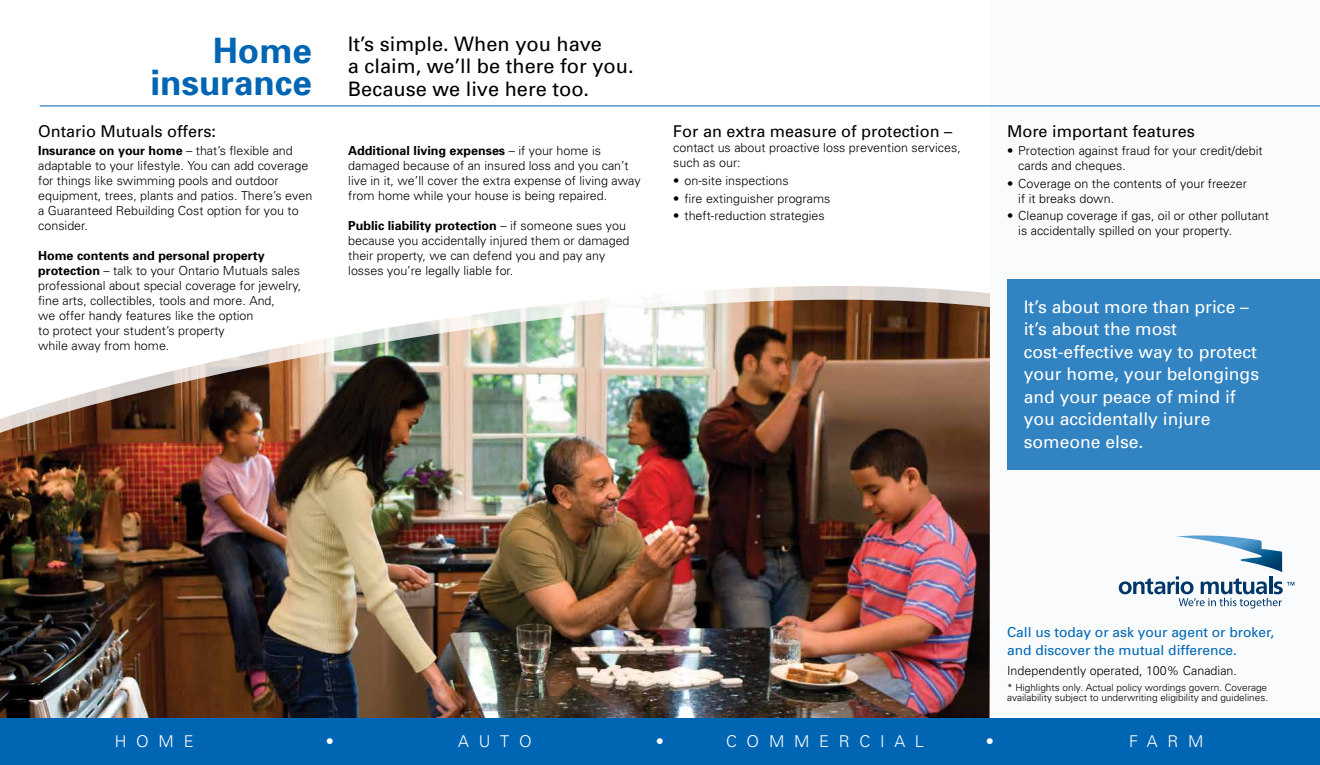
<style>
.page{position:relative;width:1320px;height:765px;background:#fff}
.page>*{position:absolute;margin:0;border:0;box-sizing:border-box;transform-origin:0 0}
.t1{font:700 35px/32.5px "Univers";color:#0066b3;text-align:right}
.t2{font:20px/22.5px "Univers";color:#000}
.t3{font:17.5px/22.5px "Univers";color:#fff}
.t4{font:16.25px "Univers";color:#000}
.t5{font:300 16.25px "Univers";letter-spacing:.6em;color:#fff}
.t6{font:13.75px/17.5px "Univers";color:#0066b3}
.t7{font:300 12.5px/15px "Univers";color:#000}
.t8{font:300 10px/10px "Univers";color:#000}
.s1{font-weight:700}
</style>
<div class="page">
<svg style="left:600px;top:286px;width:390px;height:14px"></svg>
<img style="left:0;top:300px;width:990px;height:418px">
<hr style="left:40px;top:106px;width:1280px;height:1px;background:#0066b3">
<svg style="left:1119px;top:535px;width:175px;height:74px"></svg>
<div style="left:0;top:718px;width:1320px;height:47px;background:#0066b3"></div>
<div style="left:1007px;top:280px;width:313px;height:190px;background:#3183c1"></div>
<h1 class="t1" style="left:150px;top:34px;width:163px">Home insurance</h1>
<h2 class="t2" style="left:348px;top:32px;width:287px">It’s simple. When you have<br>a claim, we’ll be there for you.<br>Because we live here too.</h2>
<h3 class="t4" style="left:38px;top:122px;width:179px">Ontario Mutuals offers:</h3>
<p class="t7" style="left:38px;top:143px;width:276px"><span class="s1">Insurance on your home</span> – that’s flexible and adaptable to your lifestyle. You can add coverage for things like swimming pools and outdoor equipment, trees, plants and patios. There’s even a Guaranteed Rebuilding Cost option for you to consider.</p>
<p class="t7" style="left:38px;top:248px;width:265px"><span class="s1">Home contents and personal property protection</span> – talk to your Ontario Mutuals sales professional about special coverage for jewelry, fine arts, collectibles, tools and more. And,<br>we offer handy features like the option<br>to protect your student’s property<br>while away from home.</p>
<p class="t7" style="left:348px;top:143px;width:294px"><span class="s1">Additional living expenses</span> – if your home is damaged because of an insured loss and you can’t live in it, we’ll cover the extra expense of living away from home while your house is being repaired.</p>
<p class="t7" style="left:348px;top:218px;width:283px"><span class="s1">Public liability protection</span> – if someone sues you because you accidentally injured them or damaged their property, we can defend you and pay any losses you’re legally liable for.</p>
<h3 class="t4" style="left:673px;top:122px;width:281px">For an extra measure of protection –</h3>
<p class="t7" style="left:673px;top:140px;width:289px">contact us about proactive loss prevention services, such as our:</p>
<p class="t7" style="left:673px;top:173px;width:117px">• on-site inspections</p>
<p class="t7" style="left:673px;top:191px;width:159px">• fire extinguisher programs</p>
<p class="t7" style="left:673px;top:208px;width:153px">• theft-reduction strategies</p>
<h3 class="t4" style="left:1007px;top:122px;width:189px">More important features</h3>
<p class="t7" style="left:1018px;top:143px;width:246px;text-indent:-11px">• Protection against fraud for your credit/debit cards and cheques.</p>
<p class="t7" style="left:1018px;top:176px;width:230px;text-indent:-11px">• Coverage on the contents of your freezer if it breaks down.</p>
<p class="t7" style="left:1018px;top:208px;width:252px;text-indent:-11px">• Cleanup coverage if gas, oil or other pollutant is accidentally spilled on your property.</p>
<h3 class="t3" style="left:1024px;top:296px;width:237px">It’s about more than price – it’s about the most cost-effective way to protect your home, your belongings and your peace of mind if you accidentally injure someone else.</h3>
<p class="t6" style="left:1007px;top:624px;width:269px">Call us today or ask your agent or broker, and discover the mutual difference.</p>
<p class="t7" style="left:1007px;top:663px;width:231px">Independently operated, 100% Canadian.</p>
<p class="t8" style="left:1007px;top:682px;width:263px">* Highlights only. Actual policy wordings govern. Coverage availability subject to underwriting eligibility and guidelines.</p>
<h3 class="t5" style="left:115px;top:731px;width:80px">HOME</h3>
<h3 class="t5" style="left:326px;top:731px;width:10px">•</h3>
<h3 class="t5" style="left:458px;top:731px;width:75px">AUTO</h3>
<h3 class="t5" style="left:656px;top:731px;width:10px">•</h3>
<h3 class="t5" style="left:726px;top:731px;width:199px">COMMERCIAL</h3>
<h3 class="t5" style="left:986px;top:731px;width:10px">•</h3>
<h3 class="t5" style="left:1129px;top:731px;width:76px">FARM</h3>
</div>
